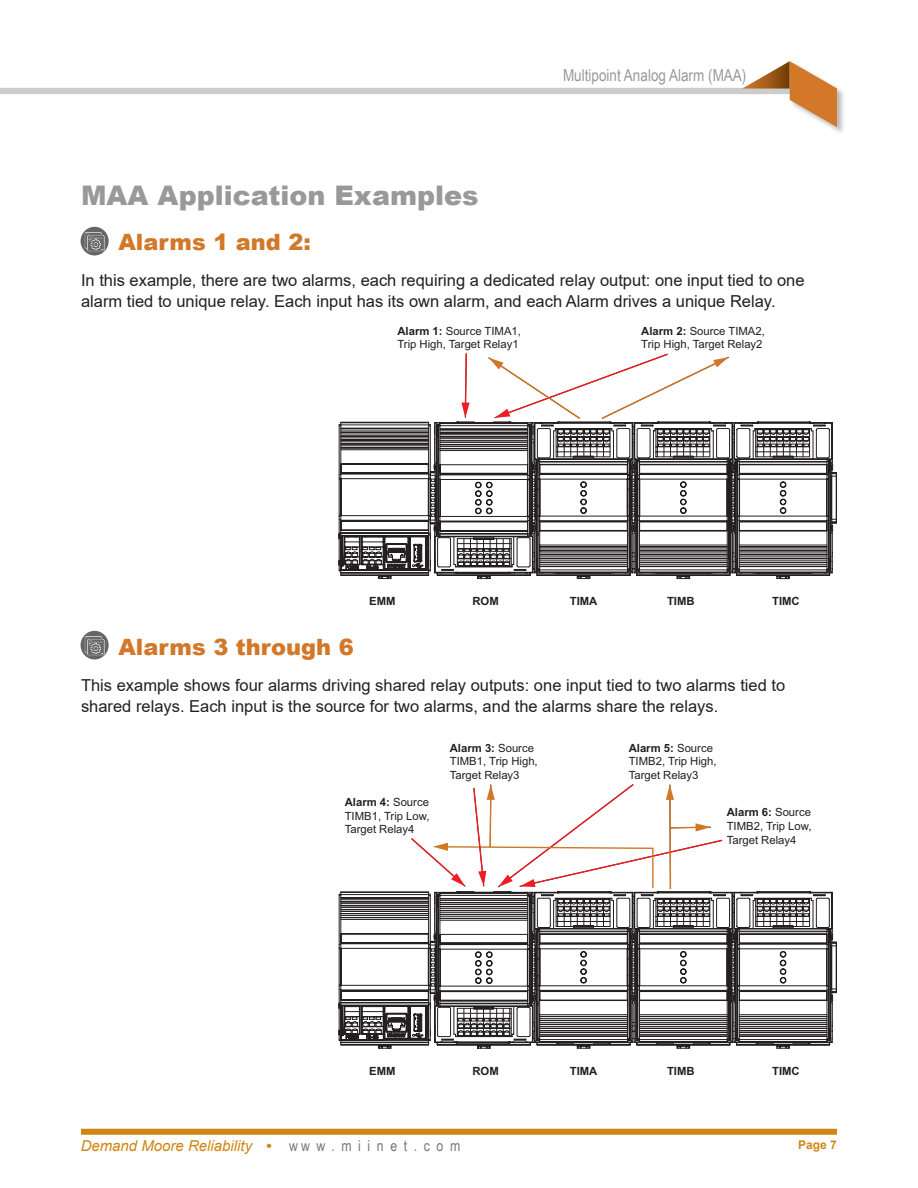
<style>
.page{position:relative;width:918px;height:1188px;background:#fff}
.page>*{position:absolute;margin:0;border:0;box-sizing:border-box;transform-origin:0 0}
.t1{font:900 27px "Arial";color:#999}
.t2{font:900 22.5px "Arial";color:#d27828}
.t3{font:16.5px/21px "Arial";color:#231f20}
.t4{font:16.5px "Arial Narrow";color:#999}
.t5{font:italic 15px "Arial";color:#d08613}
.t6{font:700 12px "Arial";color:#d08613}
.t7{font:11.25px/13.5px "Arial";color:#231f20}
.t8{font:700 11.25px "Arial";color:#231f20}
.s1{font-weight:700}
.s2{font-weight:700;font-style:normal}
.s3{font-family:"Arial Narrow";font-style:normal;color:#76787b}
</style>
<div class="page">
<div style="left:81px;top:1129px;width:756px;height:6px;background:#d08613"></div>
<div style="left:789px;top:61px;width:57px;height:74px;background:#231f20;opacity:.3"></div>
<svg style="left:0;top:61px;width:837px;height:66px"></svg>
<svg style="left:81px;top:227px;width:28px;height:28px"></svg>
<img style="left:85px;top:231px;width:20px;height:20px">
<svg style="left:81px;top:631px;width:28px;height:29px"></svg>
<img style="left:85px;top:635px;width:20px;height:20px">
<svg style="left:730px;top:422px;width:103px;height:151px"></svg>
<svg style="left:338px;top:353px;width:392px;height:226px"></svg>
<svg style="left:730px;top:892px;width:103px;height:151px"></svg>
<svg style="left:338px;top:784px;width:392px;height:265px"></svg>
<p class="t4" style="left:563px;top:63px;width:185px">Multipoint Analog Alarm (MAA)</p>
<p class="t1" style="left:81px;top:176px;width:399px">MAA Application Examples</p>
<p class="t2" style="left:118px;top:226px;width:194px">Alarms 1 and 2:</p>
<p class="t3" style="left:81px;top:270px;width:725px">In this example, there are two alarms, each requiring a dedicated relay output: one input tied to one alarm tied to unique relay. Each input has its own alarm, and each Alarm drives a unique Relay.</p>
<p class="t7" style="left:397px;top:324px;width:125px"><span class="s1">Alarm 1:</span> Source TIMA1,<br>Trip High, Target Relay1</p>
<p class="t7" style="left:641px;top:324px;width:125px"><span class="s1">Alarm 2:</span> Source TIMA2,<br>Trip High, Target Relay2</p>
<p class="t8" style="left:369px;top:593px;width:28px">EMM</p>
<p class="t8" style="left:472px;top:593px;width:28px">ROM</p>
<p class="t8" style="left:570px;top:593px;width:29px">TIMA</p>
<p class="t8" style="left:667px;top:593px;width:29px">TIMB</p>
<p class="t8" style="left:772px;top:593px;width:29px">TIMC</p>
<p class="t2" style="left:118px;top:631px;width:237px">Alarms 3 through 6</p>
<p class="t3" style="left:81px;top:675px;width:706px">This example shows four alarms driving shared relay outputs: one input tied to two alarms tied to shared relays. Each input is the source for two alarms, and the alarms share the relays.</p>
<p class="t7" style="left:345px;top:796px;width:86px;text-align:justify"><span class="s1">Alarm 4:</span> Source TIMB1, Trip Low, Target Relay4</p>
<p class="t7" style="left:450px;top:741px;width:89px"><span class="s1">Alarm 3:</span> Source<br>TIMB1, Trip High,<br>Target Relay3</p>
<p class="t7" style="left:629px;top:741px;width:89px"><span class="s1">Alarm 5:</span> Source<br>TIMB2, Trip High,<br>Target Relay3</p>
<p class="t7" style="left:727px;top:806px;width:86px;text-align:justify"><span class="s1">Alarm 6:</span> Source TIMB2, Trip Low, Target Relay4</p>
<p class="t8" style="left:369px;top:1063px;width:28px">EMM</p>
<p class="t8" style="left:472px;top:1063px;width:28px">ROM</p>
<p class="t8" style="left:570px;top:1063px;width:29px">TIMA</p>
<p class="t8" style="left:667px;top:1063px;width:29px">TIMB</p>
<p class="t8" style="left:772px;top:1063px;width:29px">TIMC</p>
<p class="t5" style="left:81px;top:1136px;width:381px">Demand Moore Reliability <span class="s2">•</span> <span class="s3">w w w . m i i n e t . c o m</span></p>
<p class="t6" style="left:798px;top:1136px;width:40px">Page 7</p>
</div>
